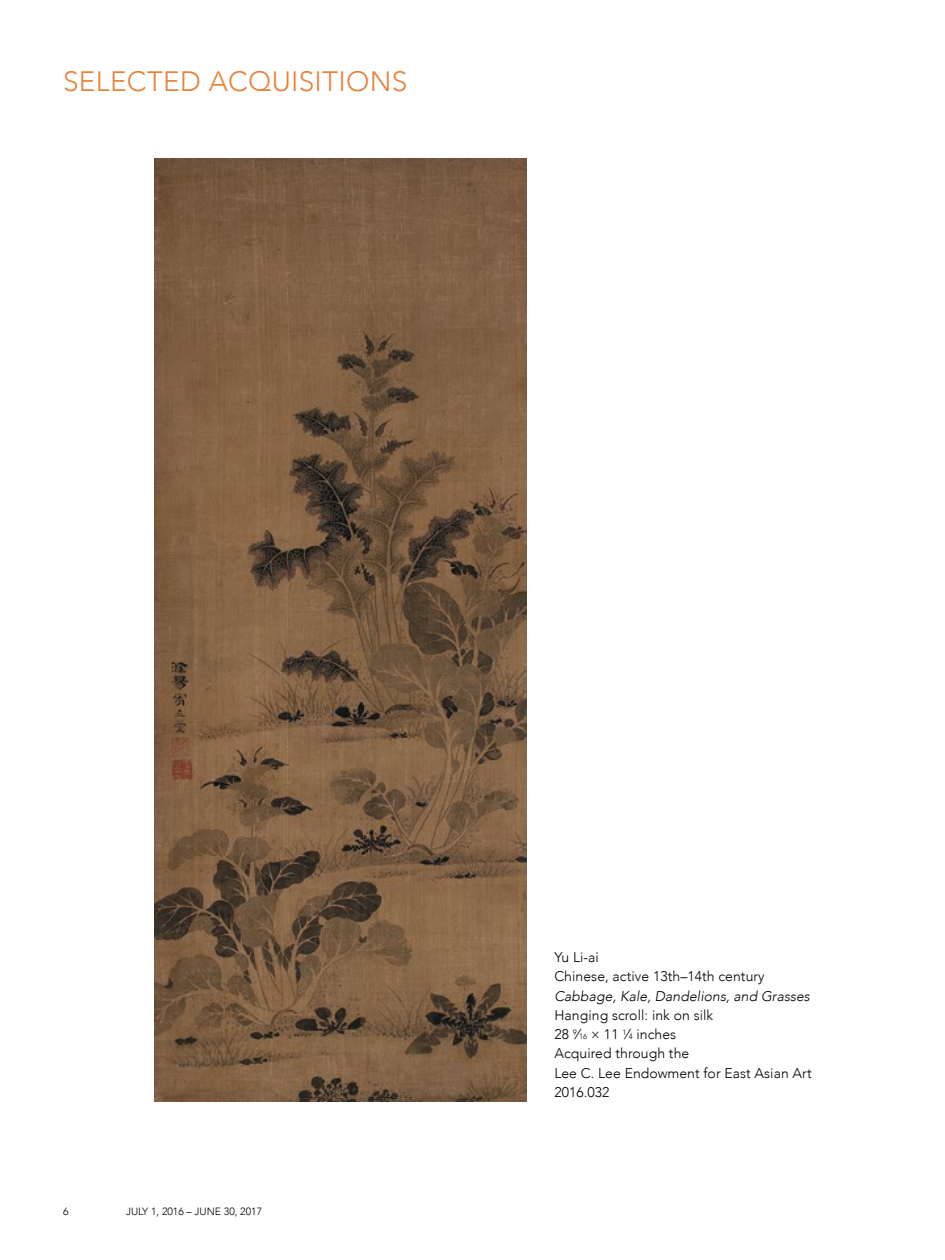
<style>
.page{position:relative;width:945px;height:1260px;background:#fff}
.page>*{position:absolute;margin:0;border:0;box-sizing:border-box;transform-origin:0 0}
.t1{font:300 28px "Avenir";letter-spacing:.01em;color:#e6833d}
.t2{font:300 14px/19.2px "Avenir";letter-spacing:.005em;color:#000}
.t3{font:italic 300 14px "Avenir";letter-spacing:.005em;color:#000}
.t4{font:300 10.5px "Avenir";color:#000}
.s1{font-size:7.7px}
</style>
<div class="page">
<img style="left:155px;top:159px;width:372px;height:942px">
<h1 class="t1" style="left:63px;top:65px;width:346px">SELECTED ACQUISITIONS</h1>
<p class="t4" style="left:63px;top:1206px;width:7px">6</p>
<p class="t4" style="left:126px;top:1206px;width:138px">JULY 1, 2016 – JUNE 30, 2017</p>
<p class="t2" style="left:554px;top:948px;width:212px">Yu Li-ai<br>Chinese, active 13th–14th century</p>
<p class="t3" style="left:554px;top:987px;width:257px">Cabbage, Kale, Dandelions, and Grasses</p>
<p class="t2" style="left:554px;top:1005px;width:259px">Hanging scroll: ink on silk<br>28 <sup>9</sup>⁄<span class="s1">16</span> × 11 <sup>1</sup>⁄<span class="s1">4</span> inches<br>Acquired through the<br>Lee C. Lee Endowment for East Asian Art<br>2016.032</p>
</div>
